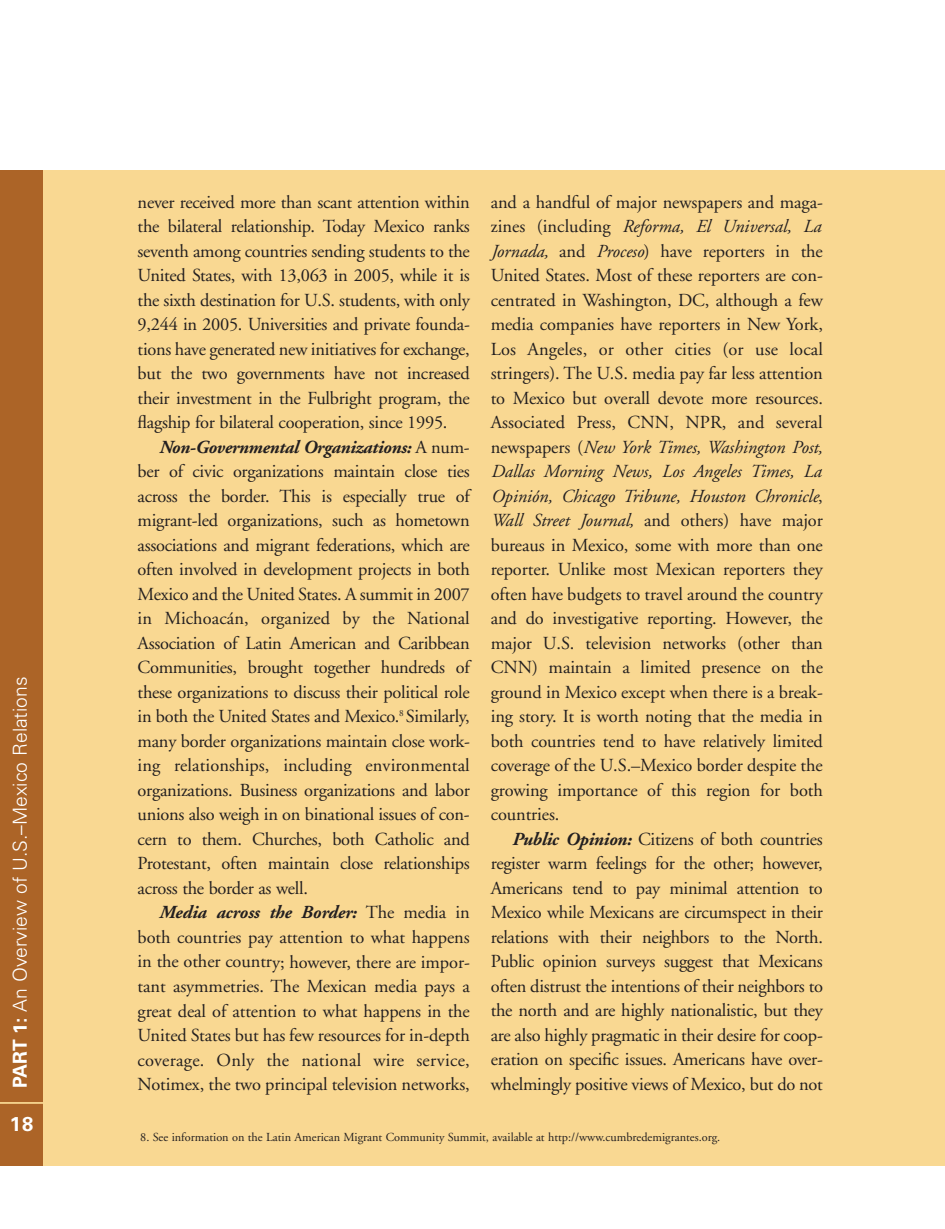
<style>
.page{position:relative;width:945px;height:1229px;background:#fff}
.page>*{position:absolute;margin:0;border:0;box-sizing:border-box;transform-origin:0 0}
.t1{font:700 20.12px "Univers";color:#fff}
.t2{font:300 19.25px "Univers";color:#fff}
.t3{font:18.38px/24.5px "Adobe Garamond";letter-spacing:-.015em;color:#231f20;text-align:justify}
.t4{font:12.25px "Adobe Garamond";color:#231f20}
.s1{font-weight:700}
.s2{font-weight:700;font-style:italic}
.s3{font-style:italic}
</style>
<div class="page">
<div style="left:6px;top:170px;width:939px;height:996px;background:#f9d892"></div>
<div style="left:0;top:170px;width:43px;height:996px;background:#ac6427"></div>
<hr style="left:0;top:1102px;width:64px;height:1px;background:#f9d892">
<p class="t2" style="left:13px;top:1088px;width:413px;rotate:-90deg"><span class="s1">PART 1:</span> An Overview of U.S.–Mexico Relations</p>
<p class="t1" style="left:10px;top:1116px;width:25px">18</p>
<p class="t3" style="left:138px;top:191px;width:334px">never received more than scant attention within the bilateral relationship. Today Mexico ranks seventh among countries sending students to the United States, with 13,063 in 2005, while it is the sixth destination for U.S. students, with only 9,244 in 2005. Universities and private founda&shy;tions have generated new initiatives for exchange, but the two governments have not increased their investment in the Fulbright program, the flagship for bilateral cooperation, since 1995.</p>
<p class="t3" style="left:138px;top:436px;width:334px;text-indent:21px"><span class="s2">Non-Governmental Organizations:</span> A num&shy;ber of civic organizations maintain close ties across the border. This is especially true of migrant-led organizations, such as hometown associations and migrant federations, which are often involved in development projects in both Mexico and the United States. A summit in 2007 in Michoacán, organized by the National Association of Latin American and Caribbean Communities, brought together hundreds of these organizations to discuss their political role in both the United States and Mexico.<sup>8</sup> Similarly, many border organizations maintain close work&shy;ing relationships, including environmental organizations. Business organizations and labor unions also weigh in on binational issues of con&shy;cern to them. Churches, both Catholic and Protestant, often maintain close relationships across the border as well.</p>
<p class="t3" style="left:138px;top:902px;width:334px;text-indent:21px"><span class="s2">Media across the Border:</span> The media in both countries pay attention to what happens in the other country; however, there are impor&shy;tant asymmetries. The Mexican media pays a great deal of attention to what happens in the United States but has few resources for in-depth coverage. Only the national wire service, Notimex, the two principal television networks,</p>
<p class="t3" style="left:491px;top:191px;width:334px">and a handful of major newspapers and maga&shy;zines (including <span class="s3">Reforma, El Universal, La Jornada,</span> and <span class="s3">Proceso</span>) have reporters in the United States. Most of these reporters are con&shy;centrated in Washington, DC, although a few media companies have reporters in New York, Los Angeles, or other cities (or use local stringers). The U.S. media pay far less attention to Mexico but overall devote more resources.<br>Associated Press, CNN, NPR, and several newspapers (<span class="s3">New York Times, Washington Post, Dallas Morning News, Los Angeles Times, La Opinión, Chicago Tribune, Houston Chronicle</span>, <span class="s3">Wall Street Journal,</span> and others) have major bureaus in Mexico, some with more than one reporter. Unlike most Mexican reporters they often have budgets to travel around the country and do investigative reporting. However, the major U.S. television networks (other than CNN) maintain a limited presence on the ground in Mexico except when there is a break&shy;ing story. It is worth noting that the media in both countries tend to have relatively limited coverage of the U.S.–Mexico border despite the growing importance of this region for both countries.</p>
<p class="t3" style="left:491px;top:828px;width:334px;text-indent:21px"><span class="s2">Public Opinion:</span> Citizens of both countries register warm feelings for the other; however, Americans tend to pay minimal attention to Mexico while Mexicans are circumspect in their relations with their neighbors to the North.<br>Public opinion surveys suggest that Mexicans often distrust the intentions of their neighbors to the north and are highly nationalistic, but they are also highly pragmatic in their desire for coop&shy;eration on specific issues. Americans have over&shy;whelmingly positive views of Mexico, but do not</p>
<p class="t4" style="left:140px;top:1132px;width:582px">8. See information on the Latin American Migrant Community Summit, available at http://www.cumbredemigrantes.org.</p>
</div>
